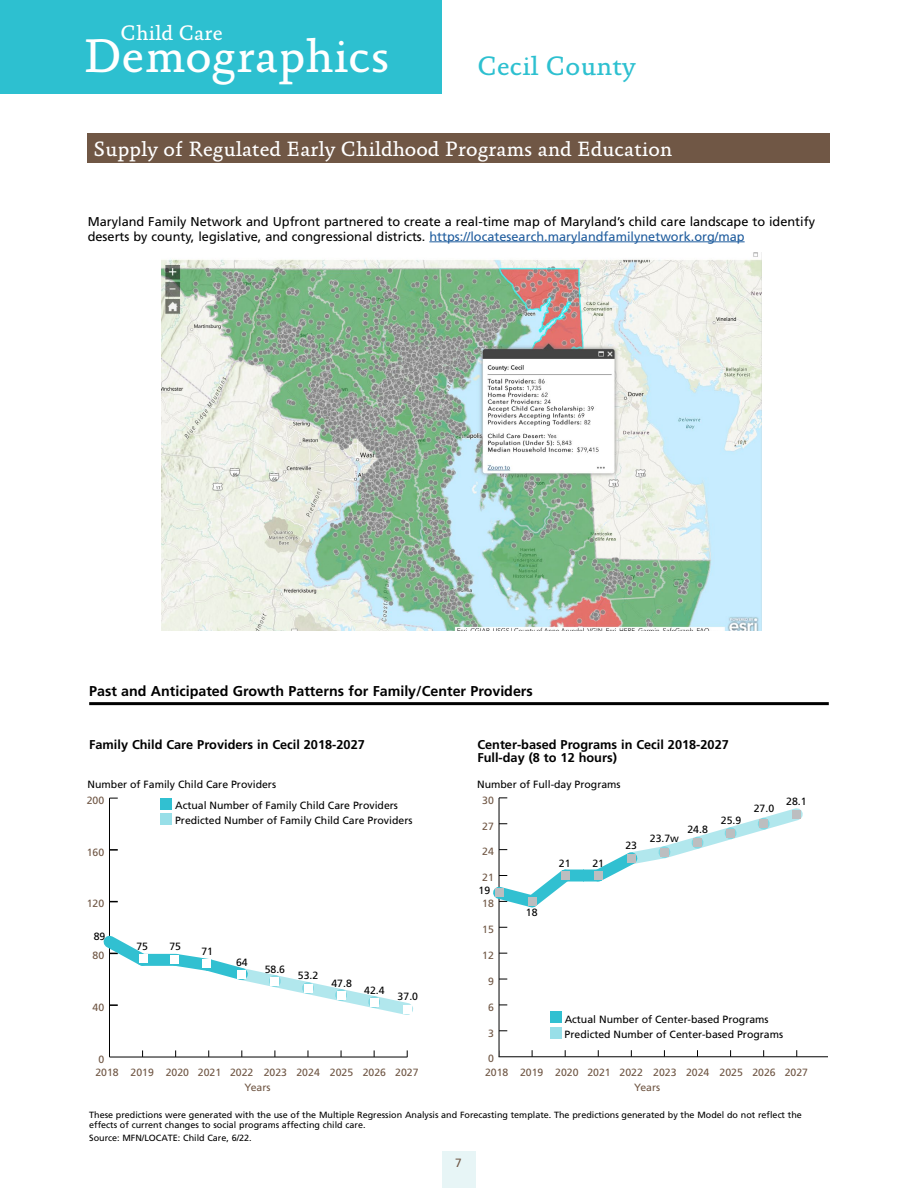
<style>
.page{position:relative;width:918px;height:1188px;background:#fff}
.page>*{position:absolute;margin:0;border:0;box-sizing:border-box;transform-origin:0 0}
.t1{font:47.85px "Absara";letter-spacing:.005em;color:#fff}
.t2{font:27px "Absara";color:#2dc0d0}
.t3{font:21.3px "Absara";color:#fff}
.t4{font:21px "Absara";color:#fff}
.chartheads{font:700 14.25px "Frutiger";color:#000}
.chartheads-2{font:12.75px/15px "Frutiger";color:#000}
.t5{font:700 12.75px/13.5px "Frutiger";color:#000}
.t6{font:12px "Frutiger";color:#705745}
.t7{font:10.5px "Frutiger";color:#000}
.t8{font:10.5px "Frutiger";color:#705745}
.t9{font:9px/10.5px "Frutiger";color:#000}
.s1{color:#205d9e}
</style>
<div class="page">
<hr style="left:89px;top:702px;width:740px;height:3px;background:#000">
<hr style="left:109px;top:1057px;width:298px;height:1px;background:#000">
<hr style="left:109px;top:798px;width:1px;height:259px;background:#000">
<svg style="left:110px;top:849px;width:8px;height:2px"></svg>
<svg style="left:103px;top:935px;width:310px;height:80px"></svg>
<div style="left:170px;top:956px;width:8px;height:8px;background:#fff"></div>
<div style="left:139px;top:954px;width:9px;height:9px;background:#fff"></div>
<div style="left:203px;top:960px;width:8px;height:8px;background:#fff"></div>
<div style="left:238px;top:970px;width:8px;height:8px;background:#fff"></div>
<div style="left:271px;top:977px;width:8px;height:8px;background:#fff"></div>
<div style="left:304px;top:984px;width:8px;height:8px;background:#fff"></div>
<div style="left:337px;top:991px;width:8px;height:8px;background:#fff"></div>
<div style="left:370px;top:998px;width:8px;height:8px;background:#fff"></div>
<div style="left:403px;top:1005px;width:8px;height:8px;background:#fff"></div>
<div style="left:161px;top:798px;width:11px;height:11px;background:#31c0d1"></div>
<div style="left:161px;top:814px;width:11px;height:11px;background:#98dfe8"></div>
<hr style="left:499px;top:1057px;width:329px;height:1px;background:#000">
<hr style="left:499px;top:798px;width:1px;height:259px;background:#000">
<svg style="left:493px;top:808px;width:310px;height:110px"></svg>
<div style="left:495px;top:889px;width:8px;height:8px;background:#bcbec0"></div>
<div style="left:528px;top:897px;width:8px;height:9px;background:#bcbec0"></div>
<div style="left:561px;top:871px;width:8px;height:9px;background:#bcbec0"></div>
<div style="left:594px;top:871px;width:9px;height:9px;background:#bcbec0"></div>
<div style="left:627px;top:854px;width:9px;height:8px;background:#bcbec0"></div>
<div style="left:660px;top:848px;width:9px;height:8px;background:#bcbec0"></div>
<div style="left:693px;top:839px;width:9px;height:8px;background:#bcbec0"></div>
<div style="left:726px;top:829px;width:9px;height:8px;background:#bcbec0"></div>
<div style="left:760px;top:820px;width:8px;height:8px;background:#bcbec0"></div>
<div style="left:793px;top:810px;width:8px;height:8px;background:#bcbec0"></div>
<div style="left:550px;top:1012px;width:11px;height:11px;background:#31c0d1"></div>
<div style="left:550px;top:1028px;width:11px;height:11px;background:#98dfe8"></div>
<div style="left:442px;top:1151px;width:34px;height:37px;background:#e7f5f6"></div>
<div style="left:0;top:0;width:441px;height:93px;background:#2dc0d0"></div>
<div style="left:87px;top:133px;width:742px;height:30px;background:#705745"></div>
<img style="left:161px;top:252px;width:600px;height:379px">
<hr style="left:429px;top:242px;width:316px;height:1px;background:#205d9e">
<p class="t3" style="left:121px;top:20px;width:104px">Child Care</p>
<p class="t1" style="left:83px;top:28px;width:308px">Demographics</p>
<p class="t2" style="left:477px;top:50px;width:160px">Cecil County</p>
<p class="t4" style="left:93px;top:137px;width:580px">Supply of Regulated Early Childhood Programs and Education</p>
<p class="chartheads-2" style="left:88px;top:214px;width:729px">Maryland Family Network and Upfront partnered to create a real-time map of Maryland’s child care landscape to identify deserts by county, legislative, and congressional districts. <span class="s1">https://locatesearch.marylandfamilynetwork.org/map</span></p>
<p class="chartheads" style="left:89px;top:683px;width:445px">Past and Anticipated Growth Patterns for Family/Center Providers</p>
<p class="t5" style="left:89px;top:737px;width:277px">Family Child Care Providers in Cecil 2018-2027</p>
<p class="t5" style="left:477px;top:737px;width:253px">Center-based Programs in Cecil 2018-2027<br>Full-day (8 to 12 hours)</p>
<p class="t7" style="left:88px;top:778px;width:190px">Number of Family Child Care Providers</p>
<p class="t7" style="left:175px;top:814px;width:239px">Predicted Number of Family Child Care Providers</p>
<p class="t8" style="left:87px;top:794px;width:19px">200</p>
<p class="t7" style="left:175px;top:799px;width:224px">Actual Number of Family Child Care Providers</p>
<p class="t8" style="left:87px;top:846px;width:19px">160</p>
<p class="t8" style="left:87px;top:898px;width:19px">120</p>
<p class="t7" style="left:94px;top:930px;width:13px">89</p>
<p class="t8" style="left:93px;top:949px;width:13px">80</p>
<p class="t8" style="left:93px;top:1001px;width:13px">40</p>
<p class="t7" style="left:136px;top:940px;width:13px">75</p>
<p class="t7" style="left:169px;top:940px;width:13px">75</p>
<p class="t7" style="left:201px;top:945px;width:13px">71</p>
<p class="t7" style="left:236px;top:957px;width:13px">64</p>
<p class="t7" style="left:265px;top:964px;width:22px">58.6</p>
<p class="t7" style="left:298px;top:969px;width:22px">53.2</p>
<p class="t7" style="left:331px;top:977px;width:22px">47.8</p>
<p class="t7" style="left:364px;top:984px;width:22px">42.4</p>
<p class="t7" style="left:398px;top:990px;width:22px">37.0</p>
<p class="t7" style="left:477px;top:778px;width:145px">Number of Full-day Programs</p>
<p class="t8" style="left:482px;top:794px;width:13px">30</p>
<p class="t8" style="left:482px;top:820px;width:13px">27</p>
<p class="t8" style="left:482px;top:846px;width:13px">24</p>
<p class="t8" style="left:482px;top:871px;width:13px">21</p>
<p class="t7" style="left:479px;top:884px;width:13px">19</p>
<p class="t8" style="left:482px;top:897px;width:13px">18</p>
<p class="t8" style="left:482px;top:923px;width:13px">15</p>
<p class="t8" style="left:482px;top:949px;width:13px">12</p>
<p class="t8" style="left:488px;top:975px;width:7px">9</p>
<p class="t8" style="left:488px;top:1001px;width:7px">6</p>
<p class="t7" style="left:526px;top:906px;width:13px">18</p>
<p class="t7" style="left:559px;top:857px;width:13px">21</p>
<p class="t7" style="left:592px;top:857px;width:13px">21</p>
<p class="t7" style="left:625px;top:839px;width:13px">23</p>
<p class="t7" style="left:650px;top:832px;width:31px">23.7w</p>
<p class="t7" style="left:687px;top:823px;width:22px">24.8</p>
<p class="t7" style="left:721px;top:814px;width:22px">25.9</p>
<p class="t7" style="left:754px;top:803px;width:22px">27.0</p>
<p class="t7" style="left:565px;top:1013px;width:206px">Actual Number of Center-based Programs</p>
<p class="t7" style="left:786px;top:795px;width:22px">28.1</p>
<p class="t8" style="left:488px;top:1027px;width:7px">3</p>
<p class="t7" style="left:565px;top:1028px;width:220px">Predicted Number of Center-based Programs</p>
<p class="t8" style="left:98px;top:1053px;width:7px">0</p>
<p class="t8" style="left:488px;top:1053px;width:7px">0</p>
<p class="t8" style="left:95px;top:1066px;width:325px">2018 2019 2020 2021 2022 2023 2024 2025 2026 2027</p>
<p class="t8" style="left:485px;top:1066px;width:325px">2018 2019 2020 2021 2022 2023 2024 2025 2026 2027</p>
<p class="t8" style="left:245px;top:1081px;width:28px">Years</p>
<p class="t8" style="left:634px;top:1081px;width:28px">Years</p>
<p class="t9" style="left:89px;top:1109px;width:714px">These predictions were generated with the use of the Multiple Regression Analysis and Forecasting template. The predictions generated by the Model do not reflect the effects of current changes to social programs affecting child care.</p>
<p class="t9" style="left:89px;top:1132px;width:164px">Source: MFN/LOCATE: Child Care, 6/22.</p>
<p class="t6" style="left:455px;top:1155px;width:8px">7</p>
</div>
